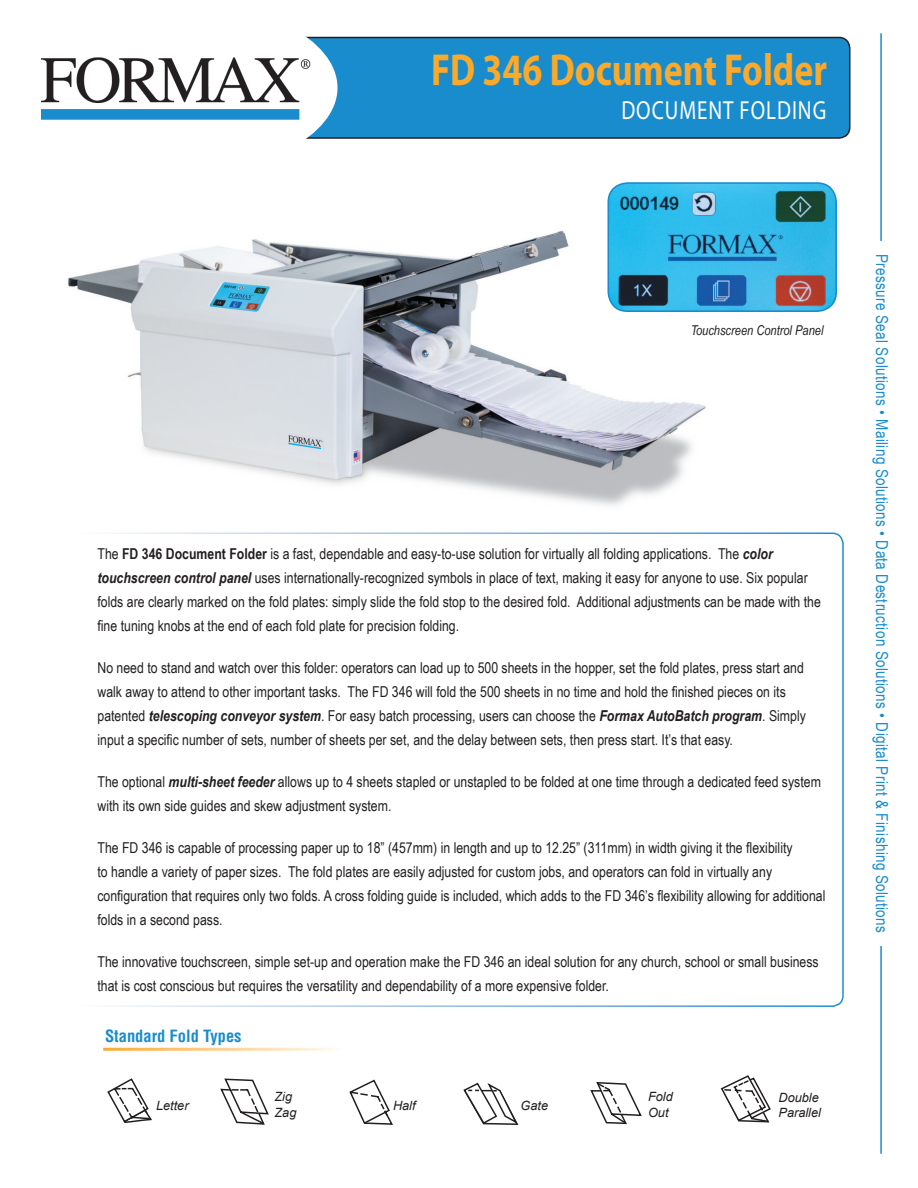
<style>
.page{position:relative;width:918px;height:1188px;background:#fff}
.page>*{position:absolute;margin:0;border:0;box-sizing:border-box;transform-origin:0 0}
.t1{font:700 45px "Myriad Pro";color:#faa92a;scale:.8 1}
.t2{font:26.25px "Myriad Pro";letter-spacing:.045em;color:#fff;scale:.8 1}
.t3{font:16.5px "Arial Narrow";letter-spacing:.02em;color:#198ccd}
.t4{font:700 condensed 16.5px "Helvetica";color:#198ccd}
.t5{font:15px/24px "Arial Narrow";color:#231f20}
.t6{font:italic 13.5px "Arial Narrow";color:#231f20}
.t7{font:italic 12.75px/15.3px "Arial";color:#231f20}
.s1{font-weight:700}
.s2{font-weight:700;font-style:italic}
</style>
<div class="page">
<img style="left:67px;top:230px;width:639px;height:276px">
<div style="left:43px;top:38px;width:807px;height:100px;background:#198ccd;border-radius:11px"></div>
<div style="left:42px;top:37px;width:809px;height:102px;border:2px solid #231f20;border-radius:11px"></div>
<div style="left:0;top:0;width:338px;height:176px;background:#fff;border-radius:50%"></div>
<img style="left:41px;top:57px;width:270px;height:63px">
<div style="left:74px;top:532px;width:770px;height:475px;border:2px solid #fff;border-radius:11px"></div>
<svg style="left:107px;top:1078px;width:45px;height:45px"></svg>
<svg style="left:720px;top:1075px;width:51px;height:48px"></svg>
<svg style="left:349px;top:1079px;width:44px;height:46px"></svg>
<svg style="left:220px;top:1078px;width:49px;height:47px"></svg>
<svg style="left:590px;top:1082px;width:52px;height:43px"></svg>
<svg style="left:464px;top:1082px;width:55px;height:43px"></svg>
<hr style="left:880px;top:33px;width:2px;height:1121px;background:#198ccd">
<div style="left:864px;top:241px;width:34px;height:705px;background:#fff"></div>
<img style="left:608px;top:183px;width:228px;height:128px">
<div style="left:607px;top:182px;width:230px;height:130px;border:2px solid #198ccd;border-radius:19px"></div>
<p class="t1" style="left:431px;top:41px;width:496px">FD 346 Document Folder</p>
<p class="t2" style="left:621px;top:94px;width:258px">DOCUMENT FOLDING</p>
<p class="t6" style="left:691px;top:321px;width:134px">Touchscreen Control Panel</p>
<p class="t5" style="left:98px;top:541px;width:725px">The <span class="s1">FD 346 Document Folder</span> is a fast, dependable and easy-to-use solution for virtually all folding applications. The <span class="s2">color touchscreen control panel</span> uses internationally-recognized symbols in place of text, making it easy for anyone to use. Six popular folds are clearly marked on the fold plates: simply slide the fold stop to the desired fold. Additional adjustments can be made with the fine tuning knobs at the end of each fold plate for precision folding.</p>
<p class="t5" style="left:98px;top:655px;width:710px">No need to stand and watch over this folder: operators can load up to 500 sheets in the hopper, set the fold plates, press start and walk away to attend to other important tasks. The FD 346 will fold the 500 sheets in no time and hold the finished pieces on its patented <span class="s2">telescoping conveyor system</span>. For easy batch processing, users can choose the <span class="s2">Formax AutoBatch program</span>. Simply input a specific number of sets, number of sheets per set, and the delay between sets, then press start. It’s that easy.</p>
<p class="t5" style="left:98px;top:769px;width:725px">The optional <span class="s2">multi-sheet feeder</span> allows up to 4 sheets stapled or unstapled to be folded at one time through a dedicated feed system with its own side guides and skew adjustment system.</p>
<p class="t5" style="left:98px;top:835px;width:730px">The FD 346 is capable of processing paper up to 18” (457mm) in length and up to 12.25” (311mm) in width giving it the flexibility<br>to handle a variety of paper sizes. The fold plates are easily adjusted for custom jobs, and operators can fold in virtually any configuration that requires only two folds. A cross folding guide is included, which adds to the FD 346’s flexibility allowing for additional folds in a second pass.</p>
<p class="t5" style="left:98px;top:949px;width:723px">The innovative touchscreen, simple set-up and operation make the FD 346 an ideal solution for any church, school or small business that is cost conscious but requires the versatility and dependability of a more expensive folder.</p>
<p class="t4" style="left:105px;top:1026px;width:138px">Standard Fold Types</p>
<p class="t7" style="left:156px;top:1098px;width:34px">Letter</p>
<p class="t7" style="left:274px;top:1089px;width:19px">Zig</p>
<p class="t7" style="left:274px;top:1105px;width:23px">Zag</p>
<p class="t7" style="left:393px;top:1098px;width:24px">Half</p>
<p class="t7" style="left:520px;top:1098px;width:29px">Gate</p>
<p class="t7" style="left:648px;top:1089px;width:26px">Fold</p>
<p class="t7" style="left:648px;top:1105px;width:22px">Out</p>
<p class="t7" style="left:778px;top:1090px;width:44px">Double<br>Parallel</p>
<p class="t3" style="left:894px;top:254px;width:680px;rotate:90deg">Pressure Seal Solutions • Mailing Solutions • Data Destruction Solutions • Digital Print &amp; Finishing Solutions</p>
</div>
